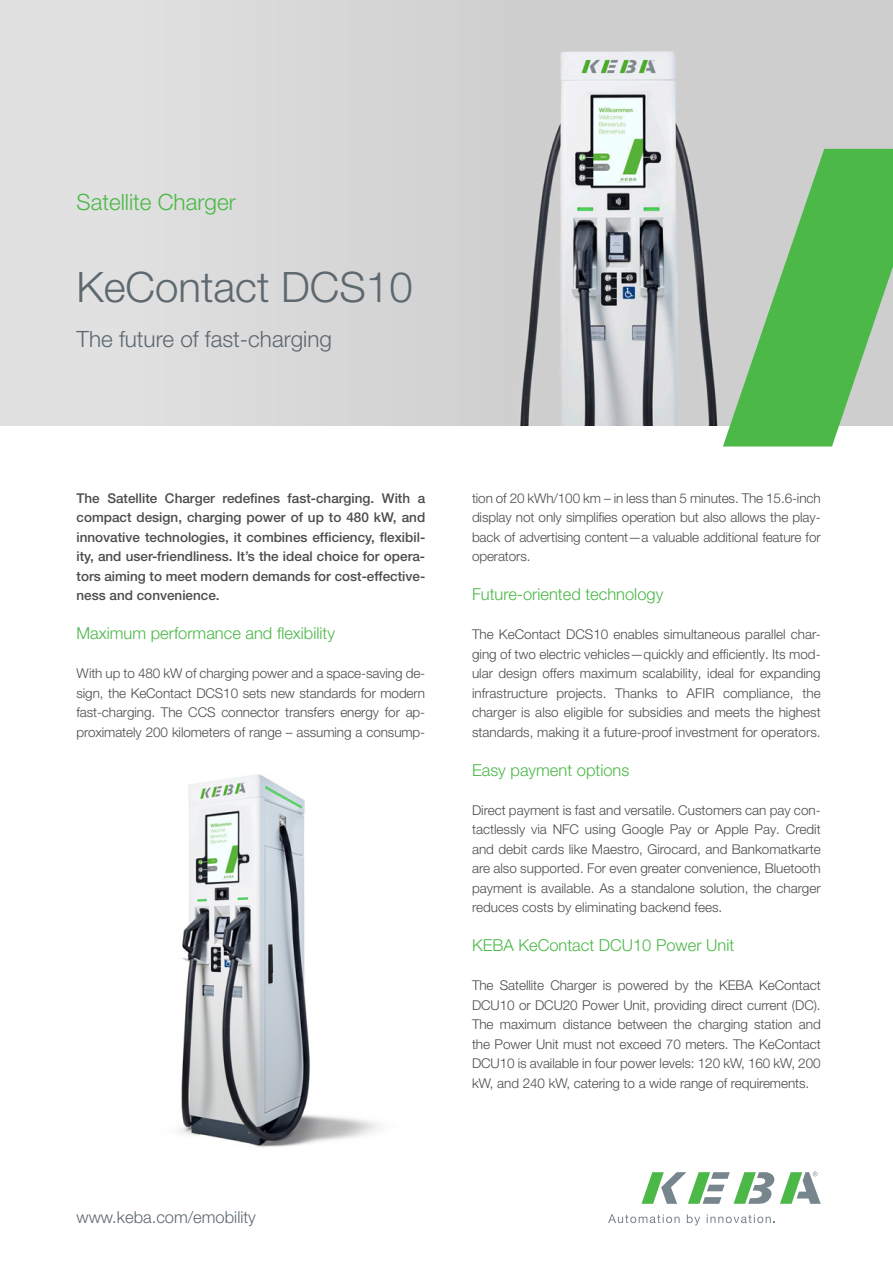
<style>
.page{position:relative;width:893px;height:1263px;background:#fff}
.page>*{position:absolute;margin:0;border:0;box-sizing:border-box;transform-origin:0 0}
.t1{font:300 42px "Helvetica Neue LT Pro";color:#5d686f}
.t2{font:300 22.5px "Helvetica Neue LT Pro";color:#5d686f}
.t3{font:300 22.5px "Helvetica Neue LT Pro";color:#4cb848}
.t4{font:300 16.5px "Helvetica Neue LT Pro";color:#4cb848}
.t5{font:300 16.5px "Helvetica Neue LT Pro";color:#5d686f}
.t6{font:300 13.5px/19.5px "Helvetica Neue LT Pro";color:#4b4c4d;text-align:justify}
.t7{font:500 13.5px/19.5px "Helvetica Neue LT Pro";color:#4b4c4d;text-align:justify}
</style>
<div class="page">
<img style="left:0;top:0;width:893px;height:425px">
<svg style="left:641px;top:1171px;width:180px;height:33px"></svg>
<svg style="left:608px;top:1214px;width:72px;height:9px"></svg>
<svg style="left:687px;top:1214px;width:13px;height:11px"></svg>
<svg style="left:707px;top:1214px;width:68px;height:9px"></svg>
<svg style="left:723px;top:149px;width:170px;height:297px;background:#82c27f"></svg>
<img style="left:179px;top:774px;width:200px;height:373px">
<h2 class="t3" style="left:77px;top:188px;width:161px">Satellite Charger</h2>
<h1 class="t1" style="left:77px;top:261px;width:338px">KeContact DCS10</h1>
<h2 class="t2" style="left:77px;top:325px;width:257px">The future of fast-charging</h2>
<p class="t7" style="left:77px;top:488px;width:350px">The Satellite Charger redefines fast-charging. With a compact design, charging power of up to 480 kW, and innovative technologies, it combines efficiency, flexibil&shy;ity, and user-friendliness. It’s the ideal choice for opera&shy;tors aiming to meet modern demands for cost-effective&shy;ness and convenience.</p>
<p class="t4" style="left:77px;top:623px;width:260px">Maximum performance and flexibility</p>
<p class="t6" style="left:77px;top:663px;width:350px">With up to 480 kW of charging power and a space-saving de&shy;sign, the KeContact DCS10 sets new standards for modern fast-charging. The CCS connector transfers energy for ap&shy;proximately 200 kilometers of range – assuming a consump-</p>
<p class="t6" style="left:472px;top:488px;width:350px">tion of 20 kWh/100 km – in less than 5 minutes. The 15.6-inch display not only simplifies operation but also allows the play&shy;back of advertising content—a valuable additional feature for operators.</p>
<p class="t4" style="left:472px;top:584px;width:193px">Future-oriented technology</p>
<p class="t6" style="left:472px;top:624px;width:350px;text-align:left">The KeContact DCS10 enables simultaneous parallel char&shy;ging of two electric vehicles—quickly and efficiently. Its mod&shy;ular design offers maximum scalability, ideal for expanding infrastructure projects. Thanks to AFIR compliance, the charger is also eligible for subsidies and meets the highest standards, making it a future-proof investment for operators.</p>
<p class="t4" style="left:472px;top:760px;width:159px">Easy payment options</p>
<p class="t6" style="left:472px;top:800px;width:350px">Direct payment is fast and versatile. Customers can pay con&shy;tactlessly via NFC using Google Pay or Apple Pay. Credit and debit cards like Maestro, Girocard, and Bankomatkarte are also supported. For even greater convenience, Bluetooth payment is available. As a standalone solution, the charger reduces costs by eliminating backend fees.</p>
<p class="t4" style="left:472px;top:935px;width:264px">KEBA KeContact DCU10 Power Unit</p>
<p class="t6" style="left:472px;top:975px;width:350px">The Satellite Charger is powered by the KEBA KeContact DCU10 or DCU20 Power Unit, providing direct current (DC).<br>The maximum distance between the charging station and the Power Unit must not exceed 70 meters. The KeContact DCU10 is available in four power levels: 120 kW, 160 kW, 200 kW, and 240 kW, catering to a wide range of requirements.</p>
<p class="t5" style="left:77px;top:1207px;width:181px">www.keba.com/emobility</p>
</div>
